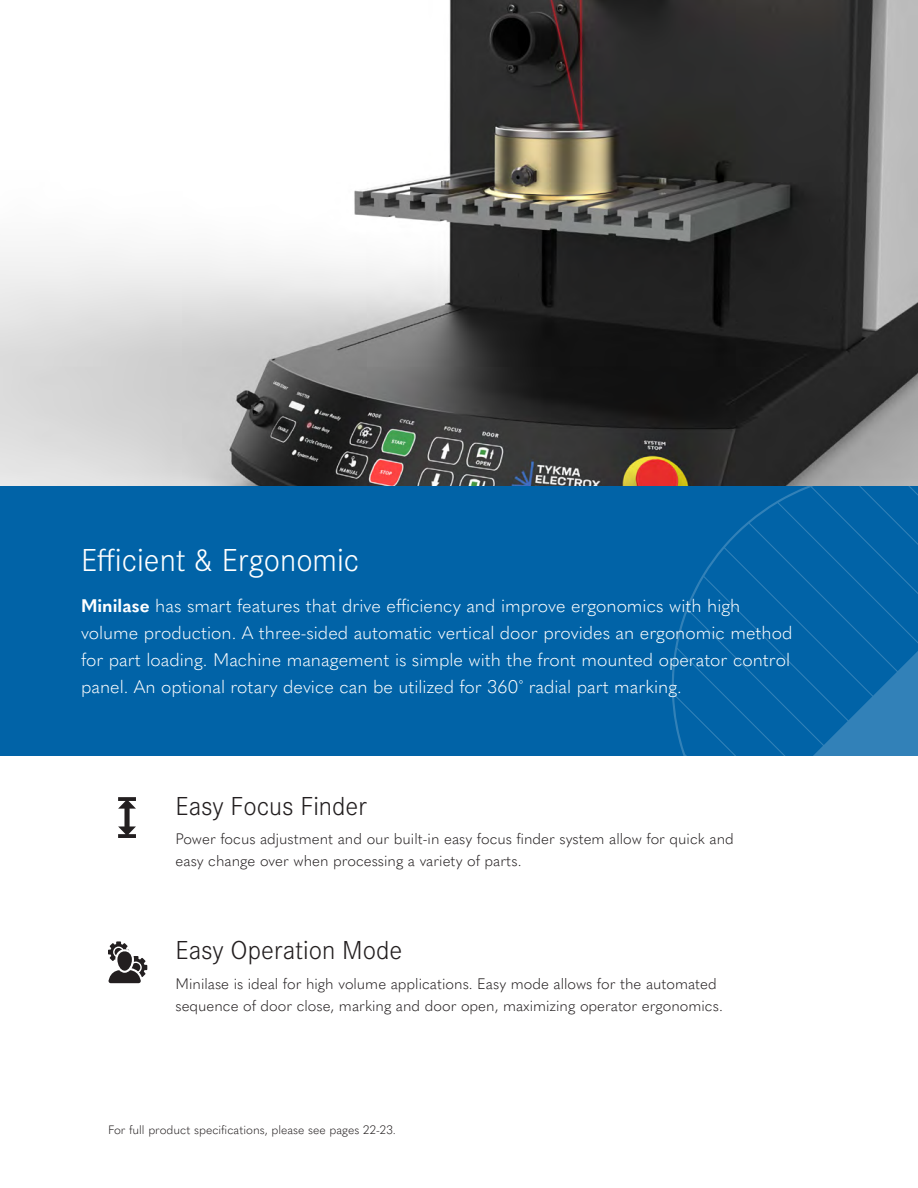
<style>
.page{position:relative;width:918px;height:1188px;background:#fff}
.page>*{position:absolute;margin:0;border:0;box-sizing:border-box;transform-origin:0 0}
.Heading_2{font:300 33px "Corporate S Pro";color:#fff}
.Heading_3_-_18pt{font:300 27px "Corporate S Pro";color:#231f20}
.Quasimoda_12pt{font:300 18px/27px "Quasimoda";color:#fff}
.Quasimoda_10pt{font:300 15px/22.5px "Quasimoda";color:#231f20}
.Quasimoda_8pt{font:300 12px "Quasimoda";color:#231f20}
.s1{font-weight:700}
</style>
<div class="page">
<div style="left:0;top:486px;width:671px;height:270px;background:#0163a7"></div>
<img style="left:0;top:0;width:918px;height:486px">
<svg style="left:118px;top:797px;width:18px;height:41px"></svg>
<svg style="left:108px;top:941px;width:39px;height:42px"></svg>
<svg style="left:671px;top:486px;width:247px;height:270px;background:#0666a8"></svg>
<p class="Heading_2" style="left:81px;top:537px;width:280px">Efficient &amp; Ergonomic</p>
<p class="Quasimoda_12pt" style="left:81px;top:591px;width:713px"><span class="s1">Minilase</span> has smart features that drive efficiency and improve ergonomics with high volume production. A three-sided automatic vertical door provides an ergonomic method for part loading. Machine management is simple with the front mounted operator control panel. An optional rotary device can be utilized for 360˚ radial part marking.</p>
<p class="Heading_3_-_18pt" style="left:176px;top:787px;width:193px">Easy Focus Finder</p>
<p class="Quasimoda_10pt" style="left:176px;top:826px;width:560px">Power focus adjustment and our built-in easy focus finder system allow for quick and easy change over when processing a variety of parts.</p>
<p class="Heading_3_-_18pt" style="left:176px;top:932px;width:228px">Easy Operation Mode</p>
<p class="Quasimoda_10pt" style="left:176px;top:971px;width:549px">Minilase is ideal for high volume applications. Easy mode allows for the automated sequence of door close, marking and door open, maximizing operator ergonomics.</p>
<p class="Quasimoda_8pt" style="left:108px;top:1121px;width:289px">For full product specifications, please see pages 22-23.</p>
</div>
